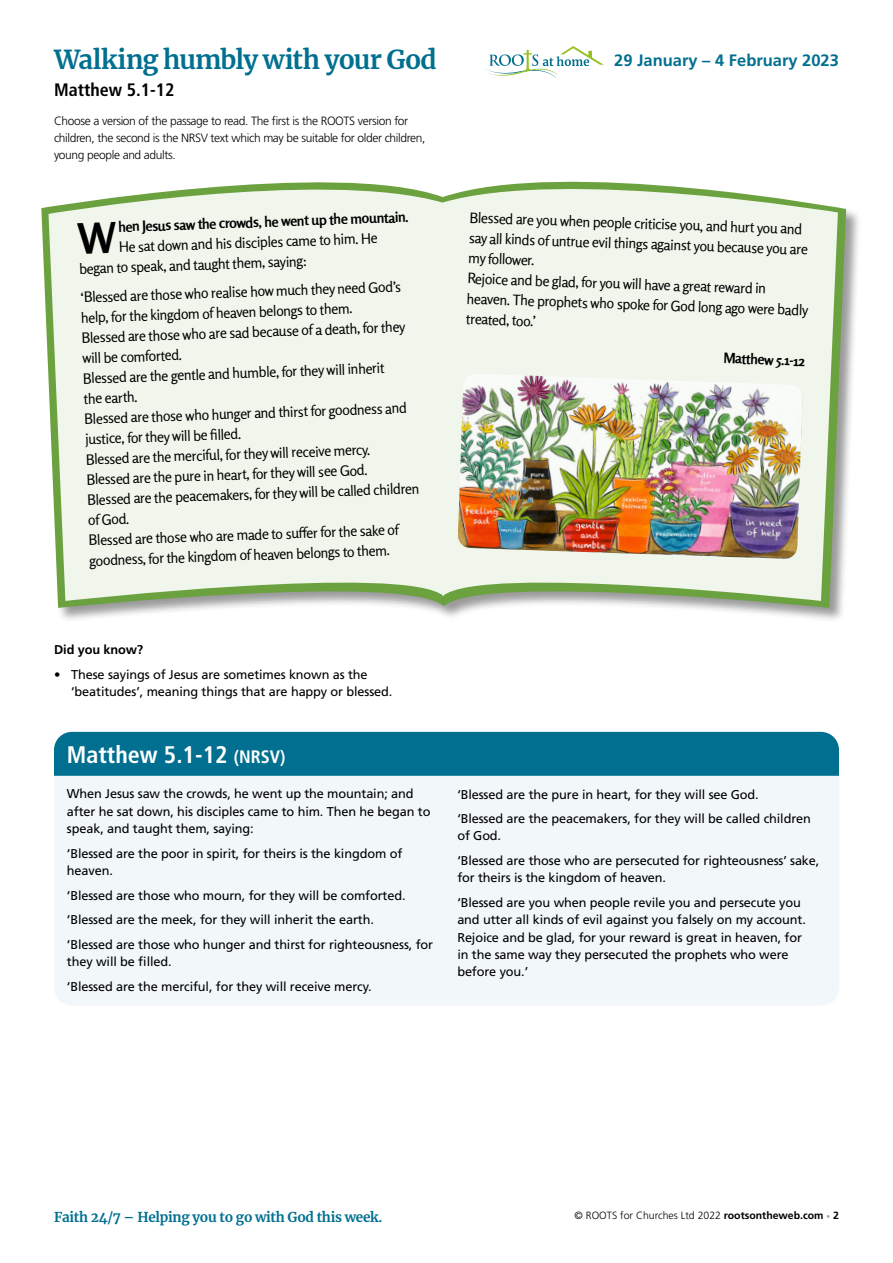
<style>
.page{position:relative;width:893px;height:1263px;background:#fff}
.page>*{position:absolute;margin:0;border:0;box-sizing:border-box;transform-origin:0 0}
.t1{font:700 25.8px "Merriweather";letter-spacing:-.025em;color:#006f90}
.t2{font:700 condensed 24px "Frutiger LT Std";color:#fff}
.t3{font:700 condensed 18px "Frutiger LT Std";color:#000}
.t4{font:700 16.5px "Frutiger LT Std";color:#006f90}
.t5{font:14.25px/20.2px "Rosario";color:#000}
.t6{font:700 14.25px "Rosario";color:#000}
.t7{font:700 13.5px "Merriweather";letter-spacing:-.02em;color:#006f90}
.t8{font:12.75px/17.2px "Frutiger LT Std";letter-spacing:-.01em;color:#000}
.t9{font:700 12.75px "Frutiger LT Std";letter-spacing:-.01em;color:#000}
.t10{font:300 12px/17.2px "Frutiger LT Std";letter-spacing:-.03em;color:#000}
.t11{font:300 10.5px "Frutiger LT Std";color:#000}
.s1{font-size:18px}
.s2{font-weight:700}
.s3{font-weight:700;font-size:7.5px;color:#9d9d9c}
</style>
<div class="page">
<div style="left:54px;top:776px;width:785px;height:229px;background:#f2f8f9"></div>
<div style="left:54px;top:732px;width:785px;height:44px;background:#006f90"></div>
<svg style="left:485px;top:46px;width:119px;height:32px"></svg>
<div style="left:41px;top:181px;width:820px;height:442px;background:#000;opacity:.4"></div>
<svg style="left:41px;top:181px;width:805px;height:427px"></svg>
<svg style="left:48px;top:181px;width:395px;height:420px;background:#e9f1e3"></svg>
<svg style="left:443px;top:181px;width:395px;height:420px;background:#e2ecdb"></svg>
<img style="left:458px;top:374px;width:345px;height:185px">
<svg style="left:77px;top:222px;width:40px;height:32px"></svg>
<h1 class="t1" style="left:54px;top:42px;width:384px">Walking humbly with your God</h1>
<p class="t4" style="left:614px;top:51px;width:226px">29 January – 4 February 2023</p>
<h3 class="t3" style="left:54px;top:79px;width:122px">Matthew 5.1-12</h3>
<p class="t10" style="left:54px;top:112px;width:373px">Choose a version of the passage to read. The first is the ROOTS version for children, the second is the NRSV text which may be suitable for older children, young people and adults.</p>
<p class="t6" style="left:118px;top:216px;width:292px;rotate:-2deg">hen Jesus saw the crowds, he went up the mountain.</p>
<p class="t5" style="left:78px;top:237px;width:301px;text-indent:40px;rotate:-2deg">He sat down and his disciples came to him. He began to speak, and taught them, saying:</p>
<p class="t5" style="left:80px;top:286px;width:334px;rotate:-2deg">‘Blessed are those who realise how much they need God’s help, for the kingdom of heaven belongs to them.<br>Blessed are those who are sad because of a death, for they will be comforted.<br>Blessed are the gentle and humble, for they will inherit<br>the earth.<br>Blessed are those who hunger and thirst for goodness and justice, for they will be fi lled.<br>Blessed are the merciful, for they will receive mercy.<br>Blessed are the pure in heart, for they will see God.<br>Blessed are the peacemakers, for they will be called children of God.<br>Blessed are those who are made to suff er for the sake of goodness, for the kingdom of heaven belongs to them.</p>
<p class="t5" style="left:470px;top:206px;width:343px;rotate:2deg">Blessed are you when people criticise you, and hurt you and say all kinds of untrue evil things against you because you are my follower.<br>Rejoice and be glad, for you will have a great reward in heaven. The prophets who spoke for God long ago were badly treated, too.’</p>
<p class="t6" style="left:724px;top:347px;width:83px;rotate:2deg">Matthew 5.1-12</p>
<p class="t9" style="left:54px;top:642px;width:91px">Did you know?</p>
<p class="t8" style="left:71px;top:666px;width:323px;text-indent:-17px">• These sayings of Jesus are sometimes known as the ‘beatitudes’, meaning things that are happy or blessed.</p>
<h2 class="t2" style="left:67px;top:740px;width:220px">Matthew 5.1-12 <span class="s1">(NRSV)</span></h2>
<p class="t8" style="left:67px;top:785px;width:365px">When Jesus saw the crowds, he went up the mountain; and after he sat down, his disciples came to him. Then he began to speak, and taught them, saying:</p>
<p class="t8" style="left:67px;top:845px;width:337px">‘Blessed are the poor in spirit, for theirs is the kingdom of heaven.</p>
<p class="t8" style="left:67px;top:883px;width:368px;line-height:24.8px">‘Blessed are those who mourn, for they will be comforted. ‘Blessed are the meek, for they will inherit the earth.<br>‘Blessed are those who hunger and thirst for righteousness, for</p>
<p class="t8" style="left:67px;top:949px;width:306px;line-height:24.8px">they will be filled.<br>‘Blessed are the merciful, for they will receive mercy.</p>
<p class="t8" style="left:457px;top:782px;width:355px;line-height:24.8px">‘Blessed are the pure in heart, for they will see God.<br>‘Blessed are the peacemakers, for they will be called children</p>
<p class="t8" style="left:457px;top:824px;width:364px;line-height:24.8px">of God.<br>‘Blessed are those who are persecuted for righteousness’ sake,</p>
<p class="t8" style="left:457px;top:866px;width:345px;line-height:24.8px">for theirs is the kingdom of heaven.<br>‘Blessed are you when people revile you and persecute you</p>
<p class="t8" style="left:457px;top:911px;width:350px">and utter all kinds of evil against you falsely on my account.<br>Rejoice and be glad, for your reward is great in heaven, for in the same way they persecuted the prophets who were before you.’</p>
<p class="t7" style="left:54px;top:1208px;width:330px">Faith 24/7 – Helping you to go with God this week.</p>
<p class="t11" style="left:575px;top:1210px;width:266px">© ROOTS for Churches Ltd 2022 <span class="s2">rootsontheweb.com</span> <span class="s3">•</span> <span class="s2">2</span></p>
</div>
